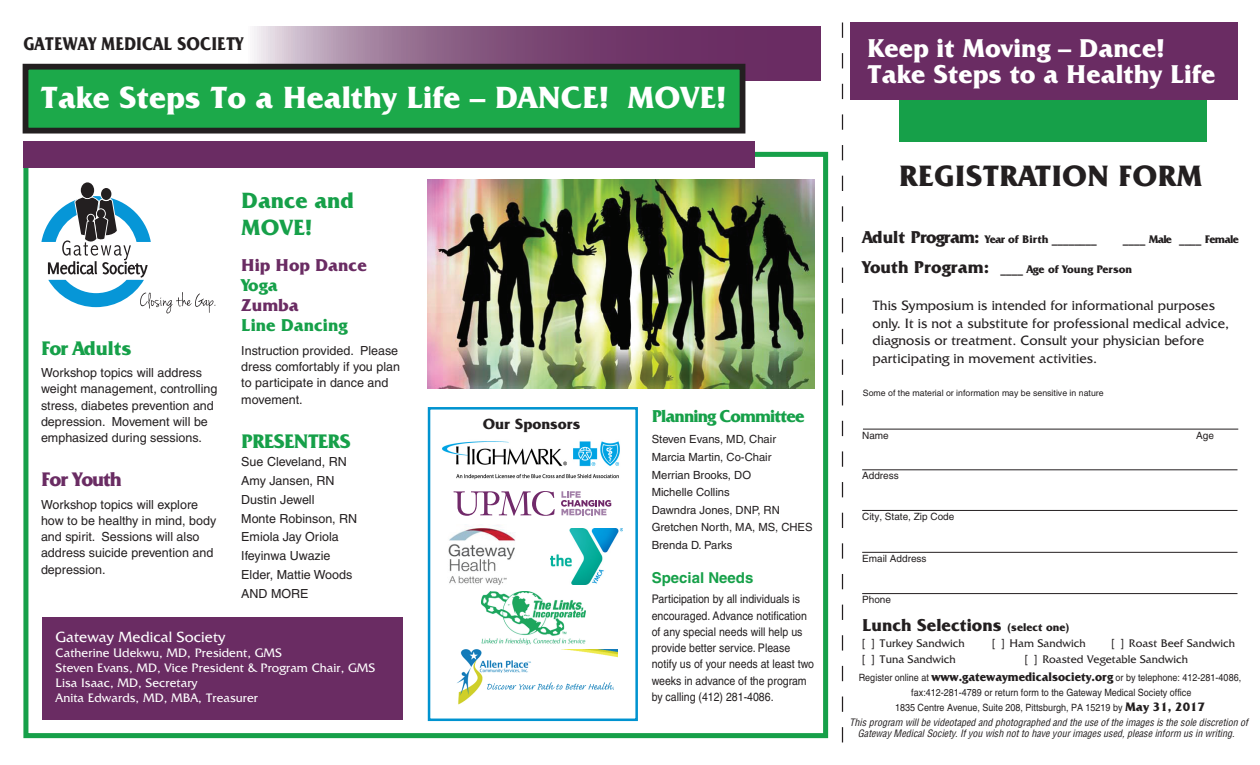
<style>
.page{position:relative;width:1260px;height:765px;background:#fff}
.page>*{position:absolute;margin:0;border:0;box-sizing:border-box;transform-origin:0 0}
.t1{font:700 31.25px "Friz Quadrata IT Cby BT";color:#fff}
.t2{font:700 30px "Friz Quadrata IT Cby BT";color:#231f20}
.t3{font:700 26.25px/26.2px "Friz Quadrata IT Cby BT";color:#fff}
.t4{font:700 22.5px/27px "Friz Quadrata IT Cby BT";color:#16a049}
.t5{font:700 20px "Friz Quadrata IT Cby BT";letter-spacing:-.05em;color:#16a049}
.t6{font:700 20px "Friz Quadrata IT Cby BT";color:#16a049}
.t7{font:700 20px "Friz Quadrata IT Cby BT";letter-spacing:-.055em;color:#6a2c63}
.t8{font:700 18.75px "Friz Quadrata IT Cby BT";color:#231f20;scale:.87 1}
.t9{font:700 17.5px/20px "Friz Quadrata IT Cby BT";color:#6a2c63}
.t10{font:700 17.5px "Friz Quadrata IT Cby BT";color:#231f20}
.t11{font:700 17.5px "Friz Quadrata IT Cby BT";letter-spacing:-.05em;color:#16a049}
.t12{font:15px "Friz Quadrata IT Cby BT";color:#fff}
.t13{font:700 15px "Helvetica";color:#16a049}
.t14{font:700 15px "Friz Quadrata IT Cby BT";color:#231f20}
.t15{font:13.75px/17.5px "Friz Quadrata IT Cby BT";color:#231f20}
.t16{font:12.5px/16.2px "Helvetica";color:#231f20}
.t17{font:12.5px/15px "Friz Quadrata IT Cby BT";color:#fff}
.t18{font:11.88px/16.2px "Helvetica";color:#231f20;scale:.89 1}
.t19{font:11.25px/17.5px "Helvetica";color:#231f20}
.t20{font:11.25px "Friz Quadrata IT Cby BT";color:#231f20}
.t21{font:700 11.25px "Friz Quadrata IT Cby BT";color:#231f20}
.t22{font:700 11.25px "Friz Quadrata IT Cby BT";letter-spacing:-.065em;color:#231f20}
.t23{font:10px/15px "Helvetica";color:#231f20;text-align:center;scale:.9 1}
.t24{font:italic condensed 10px "Helvetica";color:#231f20}
.t25{font:10px "Helvetica";color:#231f20}
.t26{font:8.75px "Helvetica";color:#231f20}
.s1{color:#16a049}
.s2{font-size:17.5px}
.s3{font-size:11.25px}
.s4{font-family:"Helvetica"}
.s5{font-family:"Friz Quadrata IT Cby BT";font-weight:700;font-size:12.5px}
.s6{font-style:italic;font-stretch:condensed}
</style>
<div class="page">
<div style="left:899px;top:92px;width:307px;height:50px;background:#16a049"></div>
<svg style="left:245px;top:27px;width:576px;height:54px;background:#885a83"></svg>
<div style="left:23px;top:152px;width:805px;height:586px;border:5px solid #16a049"></div>
<div style="left:26px;top:67px;width:717px;height:64px;background:#1ca94a"></div>
<div style="left:23px;top:64px;width:722px;height:70px;border:6px solid #231f20"></div>
<div style="left:24px;top:142px;width:731px;height:26px;background:#6a2c63"></div>
<div style="left:42px;top:617px;width:361px;height:103px;background:#6a2c63"></div>
<div style="left:428px;top:407px;width:210px;height:314px;border:3px solid #0093d0"></div>
<svg style="left:842px;top:22px;width:1px;height:720px"></svg>
<div style="left:850px;top:22px;width:388px;height:78px;background:#6a2c63"></div>
<hr style="left:862px;top:469px;width:376px;height:1px;background:#231f20">
<hr style="left:863px;top:429px;width:375px;height:1px;background:#231f20">
<hr style="left:862px;top:510px;width:376px;height:1px;background:#231f20">
<hr style="left:862px;top:552px;width:376px;height:1px;background:#231f20">
<hr style="left:862px;top:593px;width:376px;height:1px;background:#231f20">
<svg style="left:561px;top:491px;width:50px;height:24px"></svg>
<svg style="left:454px;top:491px;width:101px;height:25px"></svg>
<img style="left:442px;top:441px;width:178px;height:39px">
<svg style="left:41px;top:182px;width:110px;height:125px"></svg>
<img style="left:139px;top:291px;width:77px;height:23px">
<img style="left:427px;top:180px;width:387px;height:209px">
<img style="left:448px;top:525px;width:67px;height:60px">
<img style="left:481px;top:591px;width:105px;height:53px">
<img style="left:457px;top:650px;width:160px;height:55px">
<img style="left:551px;top:529px;width:72px;height:55px">
<p class="t8" style="left:23px;top:32px;width:254px">GATEWAY MEDICAL SOCIETY</p>
<p class="t1" style="left:41px;top:79px;width:687px">Take Steps To a Healthy Life – DANCE! MOVE!</p>
<p class="t6" style="left:41px;top:335px;width:92px">For Adults</p>
<p class="t16" style="left:41px;top:365px;width:178px">Workshop topics will address weight management, controlling stress, diabetes prevention and depression. Movement will be emphasized during sessions.</p>
<p class="t7" style="left:41px;top:467px;width:82px">For Youth</p>
<p class="t16" style="left:41px;top:496px;width:177px">Workshop topics will explore how to be healthy in mind, body and spirit. Sessions will also address suicide prevention and depression.</p>
<p class="t4" style="left:241px;top:186px;width:114px">Dance and<br>MOVE!</p>
<p class="t9" style="left:241px;top:255px;width:127px">Hip Hop Dance<br><span class="s1">Yoga<br></span>Zumba<br><span class="s1">Line Dancing</span></p>
<p class="t16" style="left:241px;top:342px;width:160px">Instruction provided. Please dress comfortably if you plan to participate in dance and movement.</p>
<p class="t5" style="left:241px;top:428px;width:111px">PRESENTERS</p>
<p class="t16" style="left:241px;top:453px;width:118px;line-height:18.8px">Sue Cleveland, RN<br>Amy Jansen, RN<br>Dustin Jewell<br>Monte Robinson, RN<br>Emiola Jay Oriola<br>Ifeyinwa Uwazie<br>Elder, Mattie Woods<br>AND MORE</p>
<p class="t12" style="left:56px;top:628px;width:171px">Gateway Medical Society</p>
<p class="t17" style="left:56px;top:646px;width:321px">Catherine Udekwu, MD, President, GMS<br>Steven Evans, MD, Vice President &amp; Program Chair, GMS Lisa Isaac, MD, Secretary<br>Anita Edwards, MD, MBA, Treasurer</p>
<p class="t14" style="left:483px;top:415px;width:99px">Our Sponsors</p>
<p class="t11" style="left:652px;top:405px;width:154px">Planning Committee</p>
<p class="t19" style="left:652px;top:431px;width:162px">Steven Evans, MD, Chair<br>Marcia Martin, Co-Chair<br>Merrian Brooks, DO<br>Michelle Collins<br>Dawndra Jones, DNP, RN<br>Gretchen North, MA, MS, CHES<br>Brenda D. Parks</p>
<p class="t13" style="left:652px;top:569px;width:103px">Special Needs</p>
<p class="t18" style="left:652px;top:591px;width:184px">Participation by all individuals is encouraged. Advance notification of any special needs will help us provide better service. Please notify us of your needs at least two weeks in advance of the program by calling (412) 281-4086.</p>
<p class="t3" style="left:867px;top:34px;width:350px">Keep it Moving – Dance!<br>Take Steps to a Healthy Life</p>
<p class="t2" style="left:899px;top:157px;width:305px">REGISTRATION FORM</p>
<p class="t21" style="left:862px;top:232px;width:236px"><span class="s2">Adult Program:</span> Year of Birth ________</p>
<p class="t22" style="left:1123px;top:232px;width:117px">____ Male ____ Female</p>
<p class="t21" style="left:862px;top:262px;width:272px"><span class="s2">Youth Program:</span> ____ Age of Young Person</p>
<p class="t15" style="left:873px;top:297px;width:358px">This Symposium is intended for informational purposes only. It is not a substitute for professional medical advice, diagnosis or treatment. Consult your physician before participating in movement activities.</p>
<p class="t26" style="left:863px;top:388px;width:242px">Some of the material or information may be sensitive in nature</p>
<p class="t25" style="left:862px;top:429px;width:28px">Name</p>
<p class="t25" style="left:1196px;top:429px;width:19px">Age</p>
<p class="t25" style="left:862px;top:470px;width:38px">Address</p>
<p class="t25" style="left:862px;top:511px;width:94px">City, State, Zip Code</p>
<p class="t25" style="left:862px;top:553px;width:66px">Email Address</p>
<p class="t25" style="left:862px;top:594px;width:30px">Phone</p>
<p class="t10" style="left:862px;top:614px;width:209px">Lunch Selections <span class="s3">(select one)</span></p>
<p class="t20" style="left:862px;top:636px;width:104px"><span class="s4">[ ]</span> Turkey Sandwich</p>
<p class="t20" style="left:992px;top:636px;width:95px"><span class="s4">[ ]</span> Ham Sandwich</p>
<p class="t20" style="left:1111px;top:636px;width:125px"><span class="s4">[ ]</span> Roast Beef Sandwich</p>
<p class="t20" style="left:862px;top:652px;width:95px"><span class="s4">[ ]</span> Tuna Sandwich</p>
<p class="t20" style="left:1025px;top:652px;width:165px"><span class="s4">[ ]</span> Roasted Vegetable Sandwich</p>
<p class="t23" style="left:850px;top:670px;width:444px">Register online at <span class="s5">www.gatewaymedicalsociety.org</span> or by telephone: 412-281-4086, fax:412-281-4789 or return form to the Gateway Medical Society office<br>1835 Centre Avenue, Suite 208, Pittsburgh, PA 15219 by <span class="s5">May 31, 2017<br></span><span class="s6">This program will be videotaped and photographed and the use of the images is the sole discretion of</span></p>
<p class="t24" style="left:858px;top:727px;width:378px">Gateway Medical Society. If you wish not to have your images used, please inform us in writing.</p>
</div>
